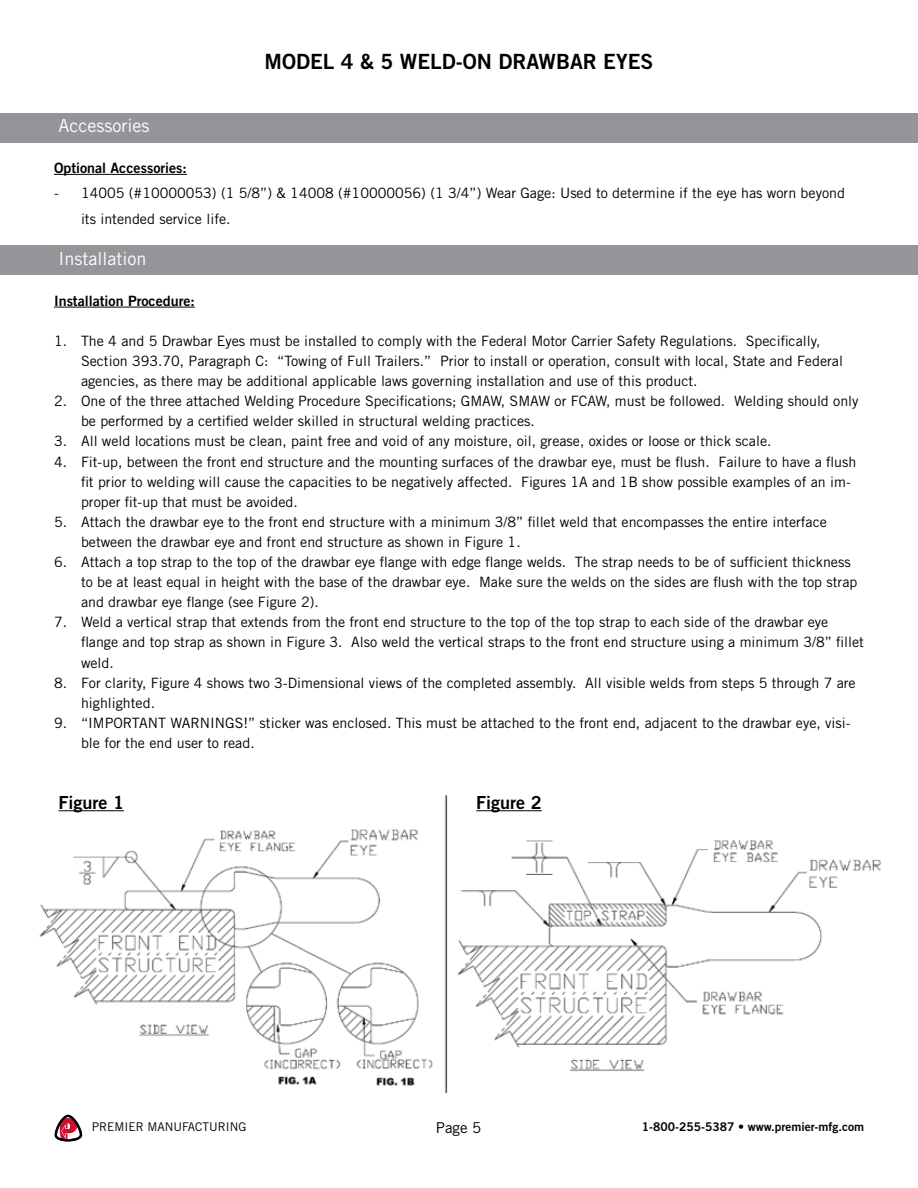
<style>
.page{position:relative;width:918px;height:1188px;background:#fff}
.page>*{position:absolute;margin:0;border:0;box-sizing:border-box;transform-origin:0 0}
.t1{font:21px "Trade Gothic LT Std Bd 2";color:#000}
.t2{font:18px "Trade Gothic LT Std";color:#fff}
.t3{font:18px "Trade Gothic LT Std Bd 2";color:#000}
.t4{font:15px "Trade Gothic LT Std";color:#000}
.t5{font:14.25px/20.1px "Trade Gothic LT Std";color:#000}
.t6{font:14.25px "Trade Gothic LT Std Bd 2";color:#000}
.t7{font:12px "Trade Gothic LT Std Bd 2";color:#000}
.t8{font:12px "Trade Gothic LT Std";color:#000}
</style>
<div class="page">
<svg style="left:54px;top:1114px;width:29px;height:28px"></svg>
<div style="left:0;top:113px;width:918px;height:29px;background:#939598"></div>
<div style="left:0;top:245px;width:918px;height:30px;background:#939598"></div>
<hr style="left:54px;top:174px;width:133px;height:1px;background:#000">
<hr style="left:54px;top:307px;width:141px;height:1px;background:#000">
<img style="left:39px;top:796px;width:843px;height:298px">
<hr style="left:58px;top:810px;width:66px;height:1px;background:#000">
<hr style="left:476px;top:810px;width:66px;height:1px;background:#000">
<p class="t2" style="left:58px;top:115px;width:92px">Accessories</p>
<h1 class="t1" style="left:265px;top:49px;width:390px">MODEL 4 &amp; 5 WELD-ON DRAWBAR EYES</h1>
<p class="t6" style="left:54px;top:159px;width:134px">Optional Accessories:</p>
<p class="t5" style="left:81px;top:180px;width:765px;line-height:25.5px;text-indent:-27px">- 14005 (#10000053) (1 5/8”) &amp; 14008 (#10000056) (1 3/4”) Wear Gage: Used to determine if the eye has worn beyond its intended service life.</p>
<p class="t2" style="left:58px;top:248px;width:90px">Installation</p>
<p class="t6" style="left:54px;top:292px;width:142px">Installation Procedure:</p>
<p class="t5" style="left:81px;top:331px;width:763px;text-indent:-27px">1. The 4 and 5 Drawbar Eyes must be installed to comply with the Federal Motor Carrier Safety Regulations. Specifically,<br>Section 393.70, Paragraph C: “Towing of Full Trailers.” Prior to install or operation, consult with local, State and Federal agencies, as there may be additional applicable laws governing installation and use of this product.</p>
<p class="t5" style="left:81px;top:391px;width:779px;text-indent:-27px">2. One of the three attached Welding Procedure Specifications; GMAW, SMAW or FCAW, must be followed. Welding should only be performed by a certified welder skilled in structural welding practices.</p>
<p class="t5" style="left:54px;top:431px;width:719px">3. All weld locations must be clean, paint free and void of any moisture, oil, grease, oxides or loose or thick scale.</p>
<p class="t5" style="left:81px;top:451px;width:777px;text-indent:-27px">4. Fit-up, between the front end structure and the mounting surfaces of the drawbar eye, must be flush. Failure to have a flush fit prior to welding will cause the capacities to be negatively affected. Figures 1A and 1B show possible examples of an im&shy;proper fit-up that must be avoided.</p>
<p class="t5" style="left:81px;top:512px;width:748px;text-indent:-27px">5. Attach the drawbar eye to the front end structure with a minimum 3/8” fillet weld that encompasses the entire interface between the drawbar eye and front end structure as shown in Figure 1.</p>
<p class="t5" style="left:81px;top:552px;width:778px;text-indent:-27px">6. Attach a top strap to the top of the drawbar eye flange with edge flange welds. The strap needs to be of sufficient thickness to be at least equal in height with the base of the drawbar eye. Make sure the welds on the sides are flush with the top strap and drawbar eye flange (see Figure 2).</p>
<p class="t5" style="left:81px;top:612px;width:785px;text-indent:-27px">7. Weld a vertical strap that extends from the front end structure to the top of the top strap to each side of the drawbar eye flange and top strap as shown in Figure 3. Also weld the vertical straps to the front end structure using a minimum 3/8” fillet weld.</p>
<p class="t5" style="left:81px;top:672px;width:776px;text-indent:-27px">8. For clarity, Figure 4 shows two 3-Dimensional views of the completed assembly. All visible welds from steps 5 through 7 are highlighted.</p>
<p class="t5" style="left:81px;top:713px;width:771px;text-indent:-27px">9. “IMPORTANT WARNINGS!” sticker was enclosed. This must be attached to the front end, adjacent to the drawbar eye, visi&shy;ble for the end user to read.</p>
<p class="t3" style="left:58px;top:791px;width:67px">Figure 1</p>
<p class="t3" style="left:476px;top:791px;width:67px">Figure 2</p>
<p class="t8" style="left:92px;top:1120px;width:156px">PREMIER MANUFACTURING</p>
<p class="t4" style="left:436px;top:1119px;width:47px">Page 5</p>
<p class="t7" style="left:642px;top:1119px;width:224px">1-800-255-5387 • www.premier-mfg.com</p>
</div>
